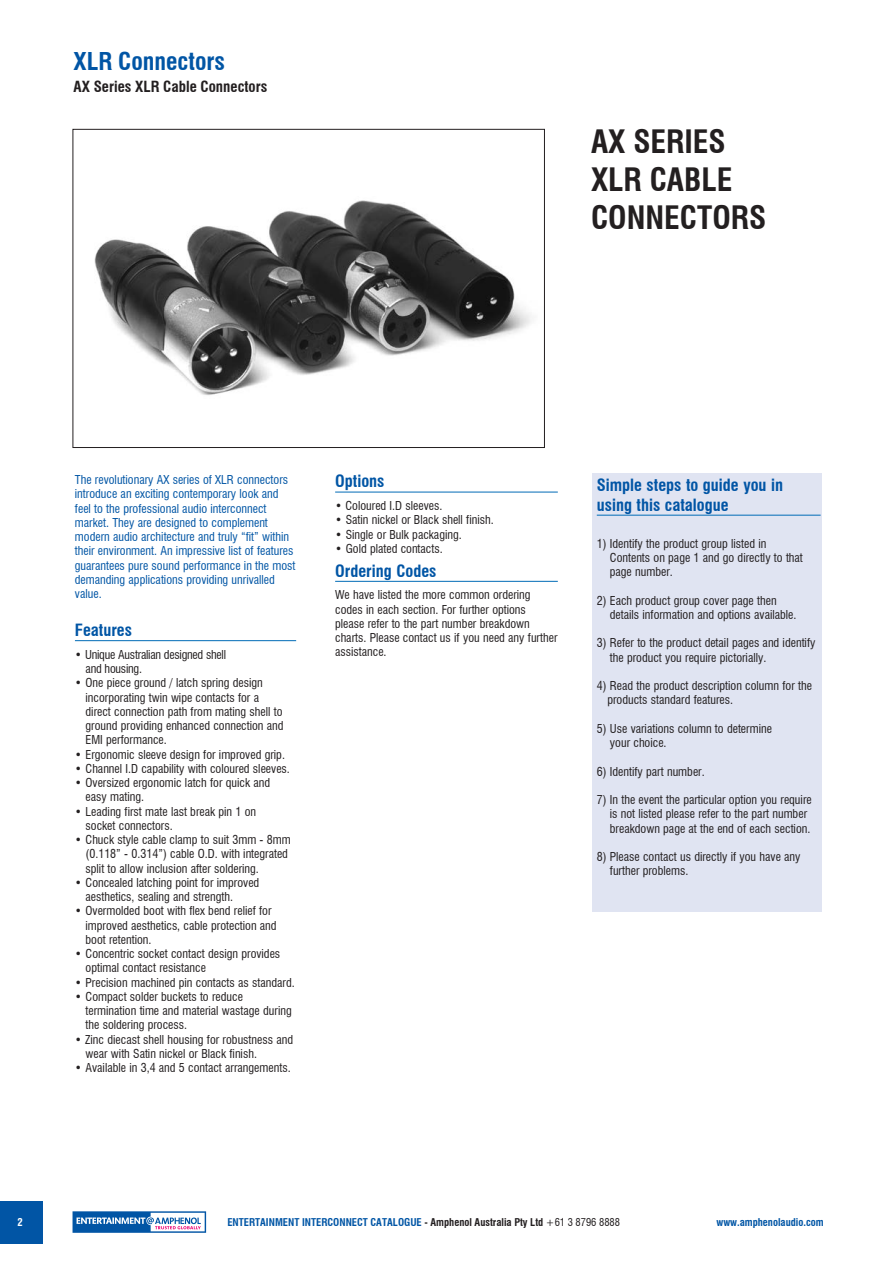
<style>
.page{position:relative;width:893px;height:1263px;background:#fff}
.page>*{position:absolute;margin:0;border:0;box-sizing:border-box;transform-origin:0 0}
.Category_-_Mark{font:700 condensed 31.5px/37.8px "Swiss 721 BT";color:#231f20}
.t1{font:700 condensed 24px "Swiss 721 BT";color:#0155a5}
.t2{font:700 condensed 16.5px/19.5px "Swiss 721 BT";color:#0155a5}
.t3{font:700 condensed 15px "Swiss 721 BT";color:#231f20}
.copy2{font:condensed 12px/14.2px "Swiss 721 BT";color:#231f20}
.copy2-2{font:condensed 12px/14.2px "Swiss 721 BT";color:#0155a5}
.copy2-3{font:condensed 12px/14.2px "Swiss 721 BT";letter-spacing:-.02em;color:#231f20}
.t4{font:700 condensed 10.5px "Swiss 721 BT";color:#0155a5}
.t5{font:700 condensed 10.5px "Swiss 721 BT";color:#fff}
.s1{color:#231f20}
.s2{font-weight:400;color:#231f20}
</style>
<div class="page">
<div style="left:0;top:1201px;width:43px;height:42px;background:#0155a5"></div>
<svg style="left:73px;top:1211px;width:133px;height:22px"></svg>
<div style="left:592px;top:473px;width:230px;height:439px;background:#e0e4f2"></div>
<img style="left:94px;top:200px;width:437px;height:195px">
<div style="left:73px;top:129px;width:472px;height:319px;border:1px solid #231f20"></div>
<hr style="left:335px;top:492px;width:223px;height:1px;background:#006bb6">
<hr style="left:335px;top:581px;width:223px;height:1px;background:#006bb6">
<hr style="left:75px;top:640px;width:221px;height:1px;background:#006bb6">
<hr style="left:597px;top:515px;width:224px;height:1px;background:#006bb6">
<h2 class="t1" style="left:74px;top:47px;width:153px">XLR Connectors</h2>
<p class="t3" style="left:74px;top:77px;width:195px">AX Series XLR Cable Connectors</p>
<p class="Category_-_Mark" style="left:591px;top:123px;width:177px">AX SERIES<br>XLR CABLE<br>CONNECTORS</p>
<p class="copy2-2" style="left:75px;top:472px;width:222px">The revolutionary AX series of XLR connectors introduce an exciting contemporary look and feel to the professional audio interconnect market. They are designed to complement modern audio architecture and truly “fit” within their environment. An impressive list of features guarantees pure sound performance in the most demanding applications providing unrivalled value.</p>
<p class="t2" style="left:75px;top:620px;width:59px">Features</p>
<p class="copy2-3" style="left:86px;top:647px;width:142px;text-indent:-11px">• Unique Australian designed shell and housing.</p>
<p class="copy2" style="left:86px;top:676px;width:200px;text-indent:-11px">• One piece ground / latch spring design incorporating twin wipe contacts for a direct connection path from mating shell to ground providing enhanced connection and EMI performance.</p>
<p class="copy2" style="left:75px;top:747px;width:212px">• Ergonomic sleeve design for improved grip.</p>
<p class="copy2" style="left:75px;top:761px;width:216px">• Channel I.D capability with coloured sleeves.</p>
<p class="copy2" style="left:86px;top:775px;width:186px;text-indent:-11px">• Oversized ergonomic latch for quick and easy mating.</p>
<p class="copy2" style="left:86px;top:804px;width:172px;text-indent:-11px">• Leading first mate last break pin 1 on socket connectors.</p>
<p class="copy2" style="left:86px;top:832px;width:207px;text-indent:-11px">• Chuck style cable clamp to suit 3mm - 8mm (0.118” - 0.314”) cable O.D. with integrated split to allow inclusion after soldering.</p>
<p class="copy2" style="left:86px;top:875px;width:175px;text-indent:-11px">• Concealed latching point for improved aesthetics, sealing and strength.</p>
<p class="copy2" style="left:86px;top:904px;width:193px;text-indent:-11px">• Overmolded boot with flex bend relief for improved aesthetics, cable protection and boot retention.</p>
<p class="copy2" style="left:86px;top:946px;width:196px;text-indent:-11px">• Concentric socket contact design provides optimal contact resistance</p>
<p class="copy2" style="left:75px;top:975px;width:221px">• Precision machined pin contacts as standard.</p>
<p class="copy2" style="left:86px;top:989px;width:208px;text-indent:-11px">• Compact solder buckets to reduce termination time and material wastage during the soldering process.</p>
<p class="copy2" style="left:86px;top:1032px;width:209px;text-indent:-11px">• Zinc diecast shell housing for robustness and wear with Satin nickel or Black finish.</p>
<p class="copy2" style="left:75px;top:1060px;width:217px">• Available in 3,4 and 5 contact arrangements.</p>
<p class="t2" style="left:335px;top:472px;width:51px">Options</p>
<p class="copy2" style="left:335px;top:499px;width:109px">• Coloured I.D sleeves.</p>
<p class="copy2" style="left:335px;top:513px;width:160px">• Satin nickel or Black shell finish.</p>
<p class="copy2" style="left:335px;top:527px;width:128px">• Single or Bulk packaging.</p>
<p class="copy2" style="left:335px;top:541px;width:109px">• Gold plated contacts.</p>
<p class="t2" style="left:335px;top:561px;width:103px">Ordering Codes</p>
<p class="copy2" style="left:335px;top:588px;width:224px">We have listed the more common ordering codes in each section. For further options please refer to the part number breakdown charts. Please contact us if you need any further assistance.</p>
<p class="t2" style="left:597px;top:475px;width:188px">Simple steps to guide you in using this catalogue</p>
<p class="copy2" style="left:610px;top:536px;width:194px;text-indent:-13px">1) Identify the product group listed in<br>Contents on page 1 and go directly to that page number.</p>
<p class="copy2" style="left:610px;top:593px;width:188px;text-indent:-13px">2) Each product group cover page then details information and options available.</p>
<p class="copy2" style="left:610px;top:636px;width:207px;text-indent:-13px">3) Refer to the product detail pages and identify the product you require pictorially.</p>
<p class="copy2" style="left:607px;top:678px;width:206px;text-indent:-11px">4) Read the product description column for the products standard features.</p>
<p class="copy2" style="left:597px;top:721px;width:177px">5) Use variations column to determine</p>
<p class="copy2" style="left:610px;top:735px;width:58px">your choice.</p>
<p class="copy2" style="left:597px;top:764px;width:109px">6) Identify part number.</p>
<p class="copy2" style="left:610px;top:792px;width:203px;text-indent:-13px">7) In the event the particular option you require is not listed please refer to the part number breakdown page at the end of each section.</p>
<p class="copy2" style="left:610px;top:849px;width:192px;text-indent:-13px">8) Please contact us directly if you have any further problems.</p>
<p class="t5" style="left:17px;top:1216px;width:7px">2</p>
<p class="t4" style="left:227px;top:1216px;width:394px">ENTERTAINMENT INTERCONNECT CATALOGUE <span class="s1">- Amphenol Australia Pty Ltd</span> <span class="s2">+61 3 8796 8888</span></p>
<p class="t4" style="left:716px;top:1216px;width:109px">www.amphenolaudio.com</p>
</div>
